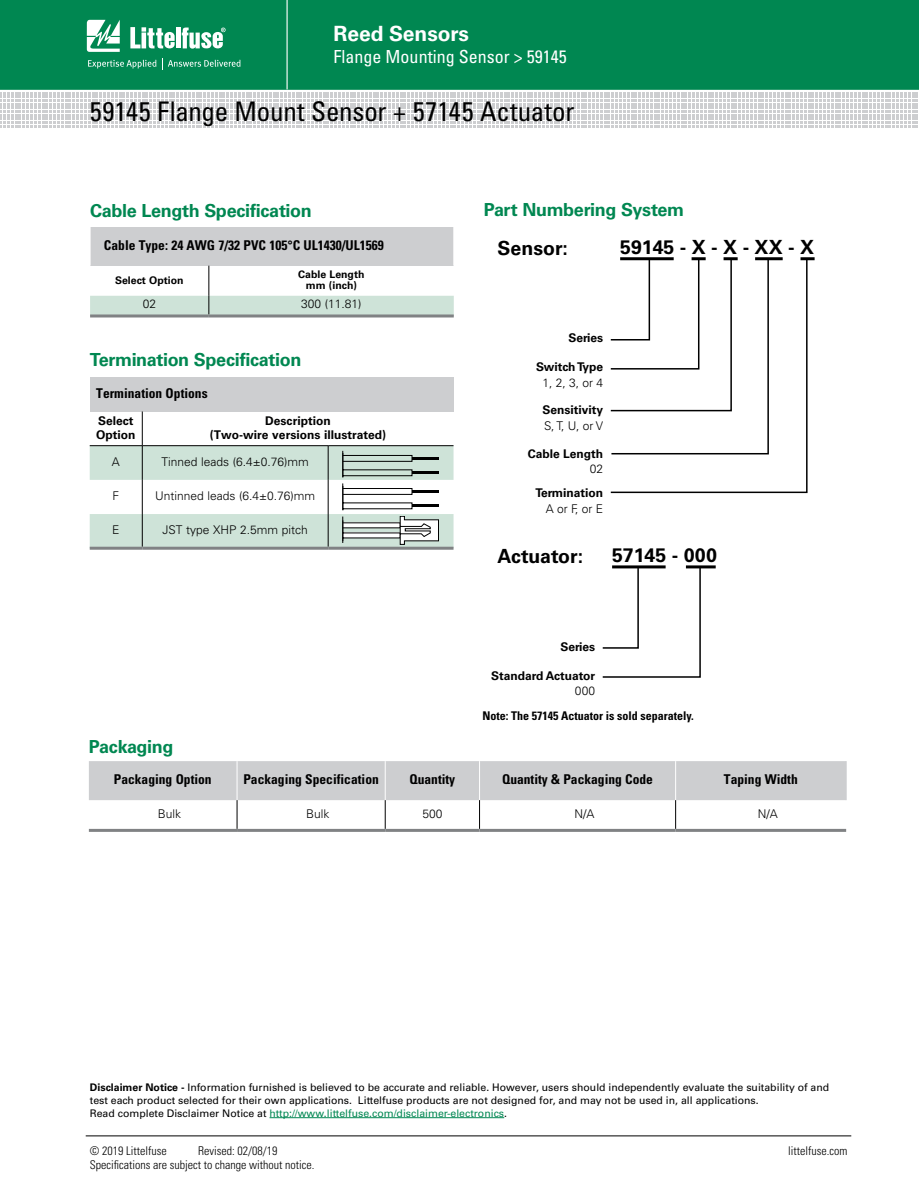
<style>
.page{position:relative;width:919px;height:1191px;background:#fff}
.page>*{position:absolute;margin:0;border:0;box-sizing:border-box;transform-origin:0 0}
.t1{font:condensed 27px "Univers LT Std";letter-spacing:-.005em;color:#000}
.t2{font:700 21px "Univers LT Std";letter-spacing:-.005em;color:#fff}
.t3{font:700 19.5px "Univers LT Std";color:#000}
.t4{font:700 18px "Univers LT Std";letter-spacing:-.02em;color:#008751}
.t5{font:condensed 18px "Univers LT Std";color:#fff}
.t6{font:700 condensed 13.5px "Univers LT Std";color:#000}
.t7{font:300 12px "Univers LT Std";color:#000}
.t8{font:700 12px/13.5px "Univers LT Std";color:#000}
.t9{font:300 condensed 12px "Univers LT Std";color:#000}
.t10{font:700 condensed 12px "Univers LT Std";color:#000}
.t11{font:10.5px/12.6px "Univers LT Std";color:#000}
.t12{font:700 10.5px/10.5px "Univers LT Std";color:#000;text-align:center}
.s1{font-weight:700}
.s2{color:#008752}
</style>
<div class="page">
<hr style="left:86px;top:1135px;width:765px;height:1px;background:#000">
<div style="left:0;top:0;width:918px;height:90px;background:#008751"></div>
<hr style="left:286px;top:0;width:1px;height:89px;background:#fff">
<svg style="left:87px;top:20px;width:33px;height:32px"></svg>
<hr style="left:176px;top:28px;width:4px;height:20px;background:#fff">
<svg style="left:182px;top:28px;width:43px;height:21px"></svg>
<svg style="left:130px;top:27px;width:45px;height:21px"></svg>
<svg style="left:88px;top:60px;width:68px;height:9px"></svg>
<svg style="left:162px;top:58px;width:78px;height:11px"></svg>
<svg style="left:0;top:92px;width:917px;height:35px"></svg>
<svg style="left:89px;top:761px;width:757px;height:68px"></svg>
<hr style="left:89px;top:829px;width:148px;height:3px;background:#808284">
<hr style="left:237px;top:829px;width:148px;height:3px;background:#808284">
<hr style="left:385px;top:829px;width:94px;height:3px;background:#808284">
<hr style="left:479px;top:829px;width:196px;height:3px;background:#808284">
<hr style="left:675px;top:829px;width:171px;height:3px;background:#808284">
<hr style="left:800px;top:257px;width:14px;height:3px;background:#000">
<svg style="left:610px;top:257px;width:198px;height:237px"></svg>
<hr style="left:686px;top:565px;width:29px;height:3px;background:#000">
<svg style="left:602px;top:565px;width:99px;height:113px"></svg>
<div style="left:90px;top:227px;width:364px;height:39px;background:#cdced0"></div>
<hr style="left:453px;top:227px;width:1px;height:39px;background:#fff">
<hr style="left:90px;top:227px;width:1px;height:39px;background:#fff">
<hr style="left:208px;top:266px;width:1px;height:30px;background:#000">
<div style="left:90px;top:296px;width:364px;height:18px;background:#cee3d8"></div>
<hr style="left:90px;top:314px;width:119px;height:3px;background:#808284">
<hr style="left:209px;top:314px;width:245px;height:3px;background:#808284">
<div style="left:90px;top:377px;width:363px;height:34px;background:#cdced0"></div>
<hr style="left:142px;top:411px;width:1px;height:34px;background:#000">
<hr style="left:90px;top:445px;width:52px;height:1px;background:#000">
<hr style="left:142px;top:445px;width:186px;height:1px;background:#000">
<hr style="left:328px;top:445px;width:125px;height:1px;background:#000">
<hr style="left:90px;top:547px;width:52px;height:3px;background:#808284">
<hr style="left:142px;top:547px;width:186px;height:3px;background:#808284">
<hr style="left:328px;top:547px;width:125px;height:3px;background:#808284">
<svg style="left:90px;top:446px;width:363px;height:102px"></svg>
<hr style="left:269px;top:1117px;width:235px;height:1px;background:#008752">
<h2 class="t2" style="left:333px;top:21px;width:137px">Reed Sensors</h2>
<h3 class="t5" style="left:333px;top:50px;width:234px">Flange Mounting Sensor &gt; 59145</h3>
<h1 class="t1" style="left:90px;top:101px;width:486px">59145 Flange Mount Sensor + 57145 Actuator</h1>
<h3 class="t4" style="left:90px;top:203px;width:223px">Cable Length Specification</h3>
<p class="t6" style="left:104px;top:240px;width:281px">Cable Type: 24 AWG 7/32 PVC 105°C UL1430/UL1569</p>
<p class="t12" style="left:115px;top:275px;width:70px">Select Option</p>
<p class="t12" style="left:298px;top:270px;width:68px">Cable Length mm (inch)</p>
<p class="t7" style="left:143px;top:300px;width:15px">02</p>
<p class="t7" style="left:301px;top:300px;width:62px">300 (11.81)</p>
<h3 class="t4" style="left:90px;top:352px;width:213px">Termination Specification</h3>
<p class="t6" style="left:96px;top:388px;width:113px">Termination Options</p>
<p class="t8" style="left:96px;top:415px;width:41px">Select<br>Option</p>
<p class="t8" style="left:210px;top:415px;width:178px;text-align:center">Description<br>(Two-wire versions illustrated)</p>
<p class="t7" style="left:112px;top:457px;width:10px">A</p>
<p class="t7" style="left:161px;top:457px;width:149px">Tinned leads (6.4±0.76)mm</p>
<p class="t7" style="left:113px;top:491px;width:8px">F</p>
<p class="t7" style="left:155px;top:491px;width:161px">Untinned leads (6.4±0.76)mm</p>
<p class="t7" style="left:112px;top:525px;width:9px">E</p>
<p class="t7" style="left:162px;top:525px;width:147px">JST type XHP 2.5mm pitch</p>
<h3 class="t4" style="left:483px;top:203px;width:202px">Part Numbering System</h3>
<h3 class="t3" style="left:620px;top:239px;width:195px">59145 - X - X - XX - X</h3>
<h3 class="t3" style="left:497px;top:240px;width:72px">Sensor:</h3>
<p class="t8" style="left:568px;top:332px;width:36px">Series</p>
<p class="t8" style="left:536px;top:361px;width:69px">Switch Type</p>
<p class="t7" style="left:542px;top:378px;width:62px">1, 2, 3, or 4</p>
<p class="t8" style="left:542px;top:404px;width:62px">Sensitivity</p>
<p class="t7" style="left:544px;top:421px;width:61px">S, T, U, or V</p>
<p class="t8" style="left:528px;top:447px;width:77px">Cable Length</p>
<p class="t7" style="left:590px;top:464px;width:15px">02</p>
<p class="t8" style="left:535px;top:487px;width:69px">Termination</p>
<p class="t7" style="left:546px;top:504px;width:59px">A or F, or E</p>
<h3 class="t3" style="left:497px;top:548px;width:87px">Actuator:</h3>
<h3 class="t3" style="left:612px;top:547px;width:106px">57145 - 000</h3>
<p class="t8" style="left:560px;top:640px;width:36px">Series</p>
<p class="t8" style="left:491px;top:669px;width:106px">Standard Actuator</p>
<p class="t7" style="left:574px;top:686px;width:22px">000</p>
<p class="t10" style="left:482px;top:711px;width:213px">Note: The 57145 Actuator is sold separately.</p>
<h3 class="t4" style="left:89px;top:739px;width:86px">Packaging</h3>
<p class="t6" style="left:114px;top:774px;width:99px">Packaging Option</p>
<p class="t6" style="left:243px;top:774px;width:137px">Packaging Specification</p>
<p class="t6" style="left:409px;top:774px;width:47px">Quantity</p>
<p class="t6" style="left:502px;top:774px;width:152px">Quantity &amp; Packaging Code</p>
<p class="t6" style="left:724px;top:774px;width:75px">Taping Width</p>
<p class="t7" style="left:158px;top:809px;width:25px">Bulk</p>
<p class="t7" style="left:306px;top:809px;width:25px">Bulk</p>
<p class="t7" style="left:422px;top:809px;width:22px">500</p>
<p class="t7" style="left:574px;top:809px;width:22px">N/A</p>
<p class="t7" style="left:757px;top:809px;width:22px">N/A</p>
<p class="t11" style="left:90px;top:1082px;width:740px"><span class="s1">Disclaimer Notice -</span> Information furnished is believed to be accurate and reliable. However, users should independently evaluate the suitability of and test each product selected for their own applications. Littelfuse products are not designed for, and may not be used in, all applications.<br>Read complete Disclaimer Notice at <span class="s2">http://www.littelfuse.com/disclaimer-electronics</span>.</p>
<p class="t9" style="left:90px;top:1146px;width:78px">© 2019 Littelfuse</p>
<p class="t9" style="left:198px;top:1146px;width:81px">Revised: 02/08/19</p>
<p class="t9" style="left:788px;top:1143px;width:61px">littelfuse.com</p>
<p class="t9" style="left:90px;top:1160px;width:226px">Specifications are subject to change without notice.</p>
</div>
